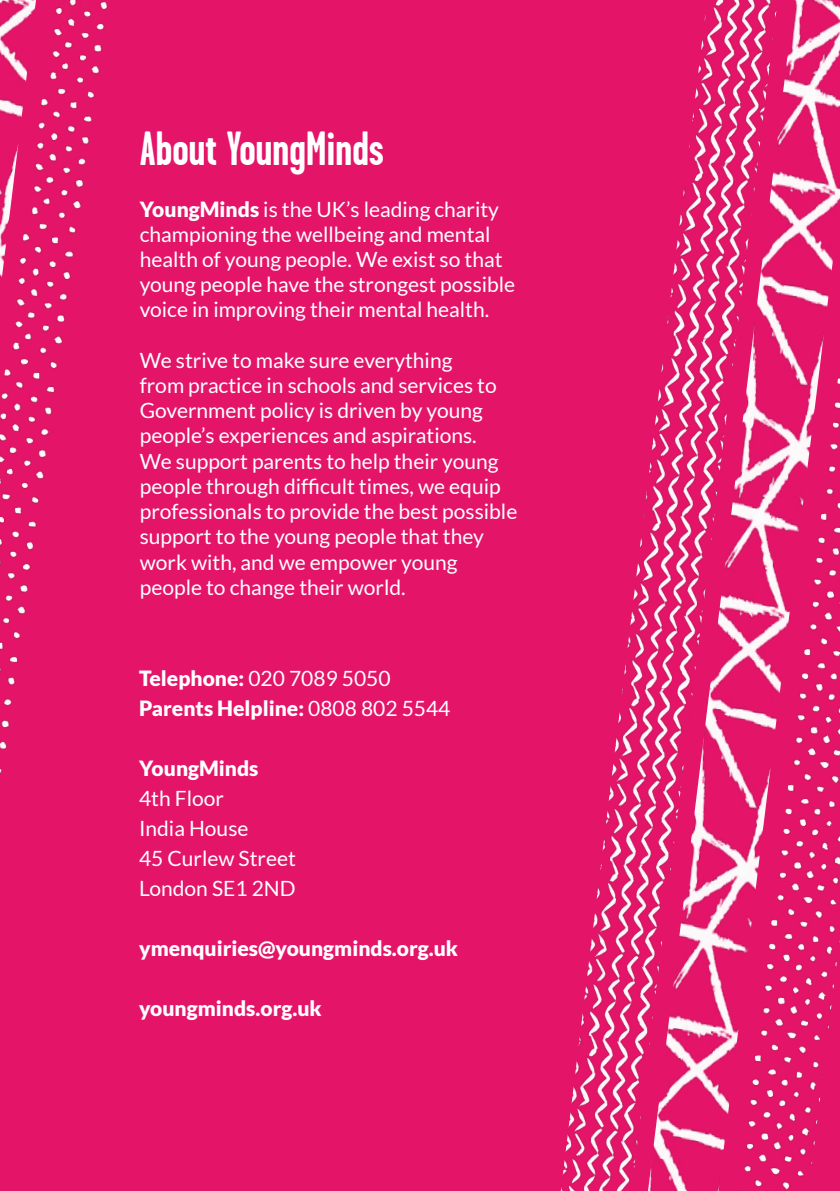
<style>
.page{position:relative;width:840px;height:1191px;background:#fff}
.page>*{position:absolute;margin:0;border:0;box-sizing:border-box;transform-origin:0 0}
.t1{font:700 48px "Garage Gothic";color:#fff}
.t2{font:21px/25.2px "Lato";color:#fff}
.t3{font:900 21px/30px "Lato";color:#fff}
.s1{font-weight:900}
.s2{font-weight:400}
</style>
<div class="page">
<div style="left:0;top:0;width:560px;height:1191px;background:#e41469"></div>
<img style="left:777px;top:0;width:62px;height:362px">
<img style="left:560px;top:0;width:217px;height:1191px">
<img style="left:737px;top:362px;width:102px;height:829px">
<img style="left:0;top:0;width:110px;height:807px">
<img style="left:0;top:0;width:36px;height:293px">
<h1 class="t1" style="left:140px;top:123px;width:246px">About YoungMinds</h1>
<p class="t2" style="left:140px;top:196px;width:377px"><span class="s1">YoungMinds</span> is the UK’s leading charity championing the wellbeing and mental health of young people. We exist so that young people have the strongest possible voice in improving their mental health.</p>
<p class="t2" style="left:140px;top:347px;width:379px">We strive to make sure everything<br>from practice in schools and services to Government policy is driven by young people’s experiences and aspirations.<br>We support parents to help their young people through difficult times, we equip professionals to provide the best possible support to the young people that they work with, and we empower young people to change their world.</p>
<p class="t3" style="left:139px;top:663px;width:313px">Telephone: <span class="s2">020 7089 5050<br></span>Parents Helpline: <span class="s2">0808 802 5544</span></p>
<p class="t3" style="left:139px;top:753px;width:121px">YoungMinds</p>
<p class="t2" style="left:139px;top:783px;width:158px;line-height:30px">4th Floor<br>India House<br>45 Curlew Street<br>London SE1 2ND</p>
<p class="t3" style="left:139px;top:933px;width:320px">ymenquiries@youngminds.org.uk</p>
<p class="t3" style="left:139px;top:993px;width:184px">youngminds.org.uk</p>
</div>
